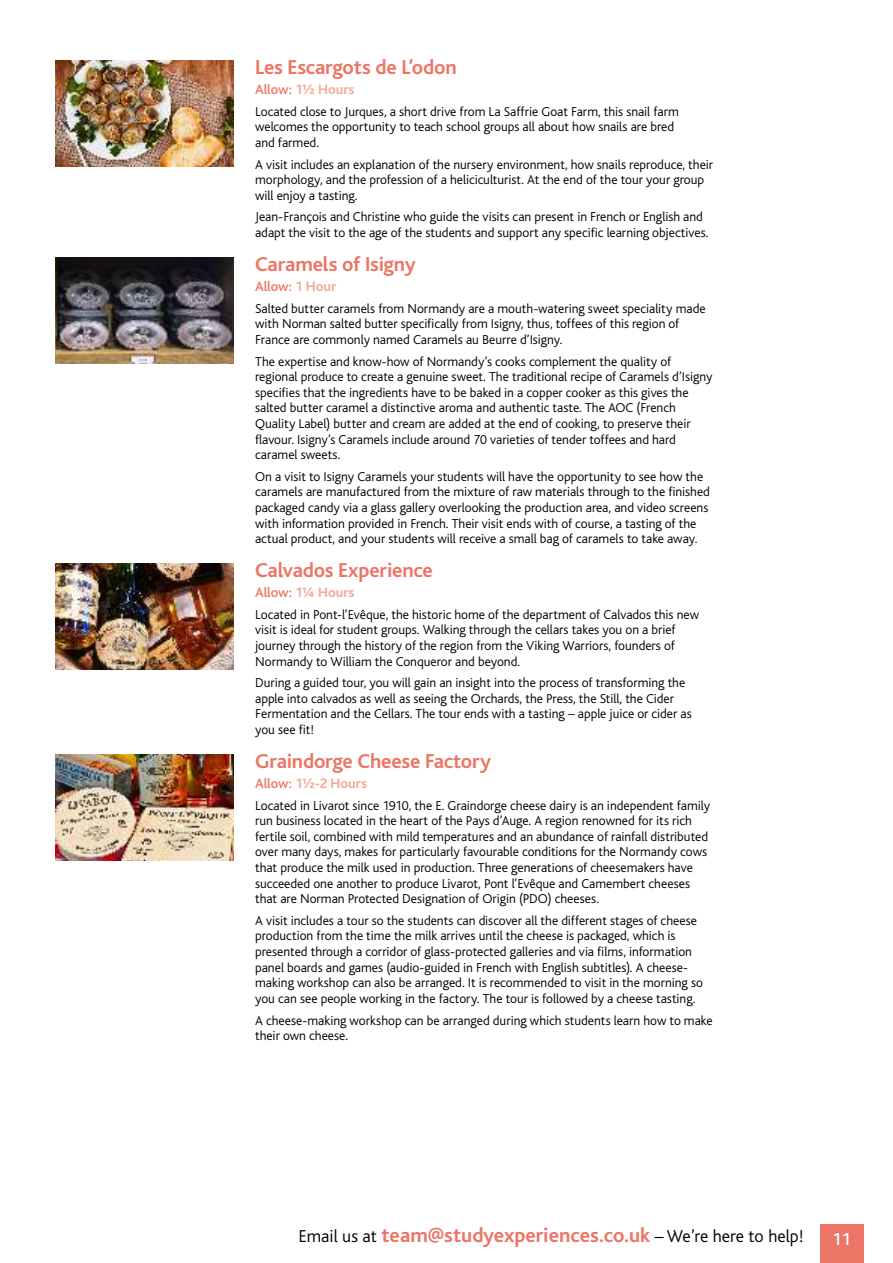
<style>
.page{position:relative;width:893px;height:1263px;background:#fff}
.page>*{position:absolute;margin:0;border:0;box-sizing:border-box;transform-origin:0 0}
.t1{font:700 21px "Bliss";letter-spacing:-.01em;color:#ec7565}
.t2{font:500 18px "Bliss";color:#fff}
.t3{font:700 14.25px "Bliss";color:#f4a796}
.t4{font:500 14.25px "Bliss";letter-spacing:-.01em;color:#ec7565}
.t5{font:300 13.5px/15.6px "Bliss";color:#000}
.s1{font-weight:500;color:#ec7565}
.s2{font-weight:700;color:#f4a796}
.s3{font-weight:300;font-size:18px;color:#000}
</style>
<div class="page">
<div style="left:820px;top:1225px;width:43px;height:38px;background:#ec7565"></div>
<img style="left:55px;top:60px;width:179px;height:106px">
<img style="left:55px;top:258px;width:179px;height:106px">
<img style="left:55px;top:563px;width:179px;height:107px">
<img style="left:55px;top:754px;width:179px;height:107px">
<h1 class="t1" style="left:255px;top:59px;width:203px">Les Escargots de L’odon</h1>
<p class="t3" style="left:255px;top:83px;width:101px"><span class="s1">Allow:</span> 1½ Hours</p>
<p class="t5" style="left:255px;top:104px;width:425px">Located close to Jurques, a short drive from La Saffrie Goat Farm, this snail farm welcomes the opportunity to teach school groups all about how snails are bred and farmed.</p>
<p class="t5" style="left:255px;top:157px;width:459px">A visit includes an explanation of the nursery environment, how snails reproduce, their morphology, and the profession of a heliciculturist. At the end of the tour your group will enjoy a tasting.</p>
<p class="t5" style="left:255px;top:210px;width:455px">Jean-François and Christine who guide the visits can present in French or English and adapt the visit to the age of the students and support any specific learning objectives.</p>
<h1 class="t1" style="left:255px;top:256px;width:162px">Caramels of Isigny</h1>
<p class="t4" style="left:255px;top:281px;width:83px">Allow: <span class="s2">1 Hour</span></p>
<p class="t5" style="left:255px;top:301px;width:452px">Salted butter caramels from Normandy are a mouth-watering sweet speciality made with Norman salted butter specifically from Isigny, thus, toffees of this region of<br>France are commonly named Caramels au Beurre d’Isigny.</p>
<p class="t5" style="left:255px;top:354px;width:459px">The expertise and know-how of Normandy’s cooks complement the quality of regional produce to create a genuine sweet. The traditional recipe of Caramels d’Isigny specifies that the ingredients have to be baked in a copper cooker as this gives the salted butter caramel a distinctive aroma and authentic taste. The AOC (French Quality Label) butter and cream are added at the end of cooking, to preserve their flavour. Isigny’s Caramels include around 70 varieties of tender toffees and hard caramel sweets.</p>
<p class="t5" style="left:255px;top:469px;width:456px">On a visit to Isigny Caramels your students will have the opportunity to see how the caramels are manufactured from the mixture of raw materials through to the finished packaged candy via a glass gallery overlooking the production area, and video screens with information provided in French. Their visit ends with of course, a tasting of the actual product, and your students will receive a small bag of caramels to take away.</p>
<h1 class="t1" style="left:255px;top:562px;width:179px">Calvados Experience</h1>
<p class="t3" style="left:255px;top:587px;width:101px"><span class="s1">Allow:</span> 1¼ Hours</p>
<p class="t5" style="left:255px;top:607px;width:445px">Located in Pont-l’Evêque, the historic home of the department of Calvados this new visit is ideal for student groups. Walking through the cellars takes you on a brief journey through the history of the region from the Viking Warriors, founders of Normandy to William the Conqueror and beyond.</p>
<p class="t5" style="left:255px;top:676px;width:438px">During a guided tour, you will gain an insight into the process of transforming the apple into calvados as well as seeing the Orchards, the Press, the Still, the Cider Fermentation and the Cellars. The tour ends with a tasting – apple juice or cider as you see fit!</p>
<h1 class="t1" style="left:255px;top:753px;width:238px">Graindorge Cheese Factory</h1>
<p class="t3" style="left:255px;top:778px;width:113px"><span class="s1">Allow:</span> 1½-2 Hours</p>
<p class="t5" style="left:255px;top:798px;width:457px">Located in Livarot since 1910, the E. Graindorge cheese dairy is an independent family run business located in the heart of the Pays d’Auge. A region renowned for its rich fertile soil, combined with mild temperatures and an abundance of rainfall distributed over many days, makes for particularly favourable conditions for the Normandy cows that produce the milk used in production. Three generations of cheesemakers have succeeded one another to produce Livarot, Pont l’Evêque and Camembert cheeses that are Norman Protected Designation of Origin (PDO) cheeses.</p>
<p class="t5" style="left:255px;top:913px;width:449px">A visit includes a tour so the students can discover all the different stages of cheese production from the time the milk arrives until the cheese is packaged, which is presented through a corridor of glass-protected galleries and via films, information panel boards and games (audio-guided in French with English subtitles). A cheese&shy;making workshop can also be arranged. It is recommended to visit in the morning so you can see people working in the factory. The tour is followed by a cheese tasting.</p>
<p class="t5" style="left:255px;top:1012px;width:459px">A cheese-making workshop can be arranged during which students learn how to make their own cheese.</p>
<h1 class="t1" style="left:298px;top:1226px;width:507px"><span class="s3">Email us at</span> team@studyexperiences.co.uk <span class="s3">– We’re here to help!</span></h1>
<h2 class="t2" style="left:832px;top:1232px;width:21px">11</h2>
</div>
